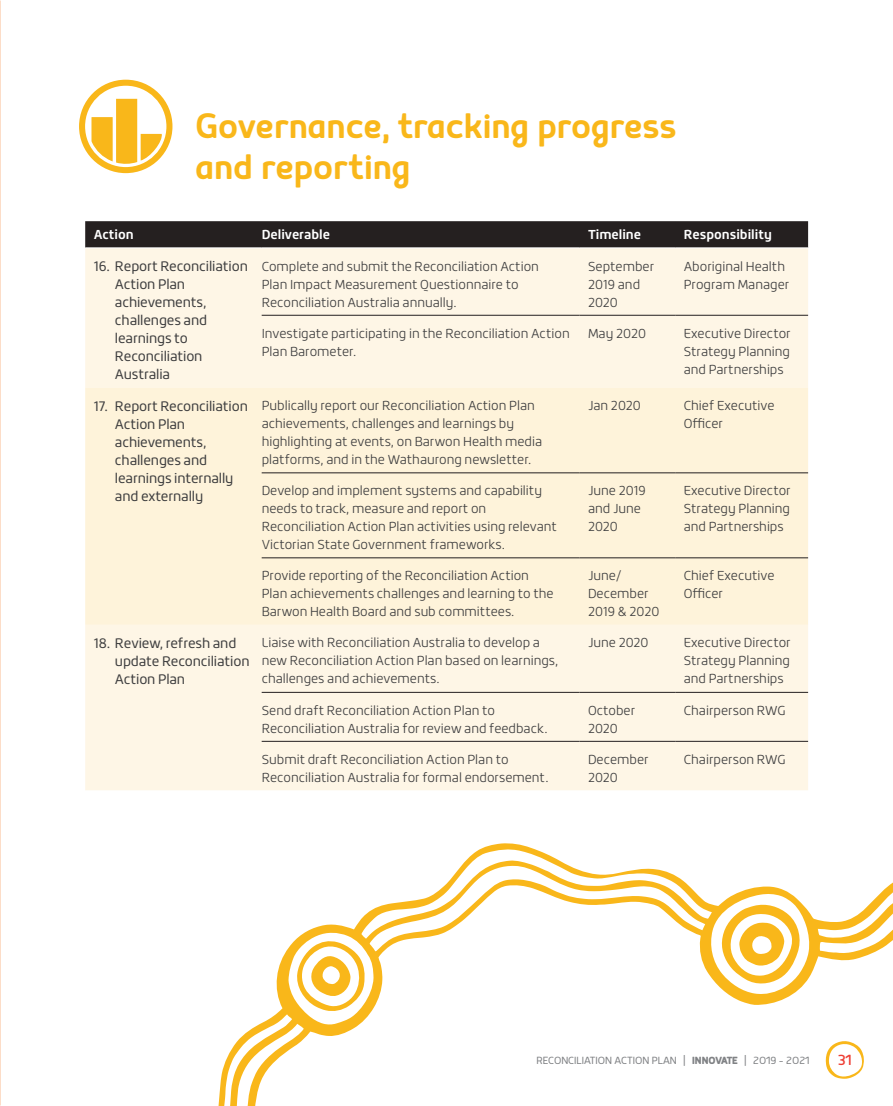
<style>
.page{position:relative;width:893px;height:1106px;background:#fff}
.page>*{position:absolute;margin:0;border:0;box-sizing:border-box;transform-origin:0 0}
.Heading_1{font:43.5px/40.5px "Mairy Regular 5";color:#f9b71a}
.t1{font:18px "Mairy";color:#ee3e34}
.Table_Heading_4{font:13.5px/18px "Roihu";letter-spacing:-.01em;color:#3e3e3f}
.Table_body{font:300 12.75px/18px "Roihu";color:#3e3e3f}
.t2{font:12.75px "Mairy Regular 4";color:#808285}
.Table_Heading_2{font:700 12.75px "Roihu";color:#fff}
.s1{font-family:"Mairy Regular 6"}
</style>
<div class="page">
<svg style="left:0;top:303px;width:1px;height:803px"></svg>
<div style="left:85px;top:221px;width:723px;height:26px;background:#252020"></div>
<div style="left:85px;top:248px;width:723px;height:542px;background:#fef6e6"></div>
<div style="left:85px;top:388px;width:723px;height:237px;background:#fef3da"></div>
<hr style="left:262px;top:557px;width:317px;height:1px;background:#231f20">
<hr style="left:579px;top:557px;width:96px;height:1px;background:#231f20">
<hr style="left:675px;top:557px;width:133px;height:1px;background:#231f20">
<hr style="left:262px;top:472px;width:317px;height:1px;background:#231f20">
<hr style="left:579px;top:472px;width:96px;height:1px;background:#231f20">
<hr style="left:675px;top:472px;width:133px;height:1px;background:#231f20">
<hr style="left:262px;top:692px;width:317px;height:1px;background:#231f20">
<hr style="left:579px;top:692px;width:96px;height:1px;background:#231f20">
<hr style="left:675px;top:692px;width:133px;height:1px;background:#231f20">
<hr style="left:262px;top:741px;width:317px;height:1px;background:#231f20">
<hr style="left:579px;top:741px;width:96px;height:1px;background:#231f20">
<hr style="left:675px;top:741px;width:133px;height:1px;background:#231f20">
<hr style="left:262px;top:315px;width:317px;height:1px;background:#231f20">
<hr style="left:579px;top:315px;width:96px;height:1px;background:#231f20">
<hr style="left:675px;top:315px;width:133px;height:1px;background:#231f20">
<svg style="left:79px;top:80px;width:93px;height:93px"></svg>
<svg style="left:218px;top:843px;width:675px;height:263px"></svg>
<p class="Heading_1" style="left:195px;top:104px;width:482px">Governance, tracking progress and reporting</p>
<p class="Table_Heading_2" style="left:94px;top:227px;width:42px">Action</p>
<p class="Table_Heading_2" style="left:262px;top:227px;width:70px">Deliverable</p>
<p class="Table_Heading_2" style="left:588px;top:227px;width:55px">Timeline</p>
<p class="Table_Heading_2" style="left:684px;top:227px;width:90px">Responsibility</p>
<p class="Table_Heading_4" style="left:115px;top:258px;width:134px;text-indent:-21px">16. Report Reconciliation<br>Action Plan achievements, challenges and learnings to<br>Reconciliation<br>Australia</p>
<p class="Table_body" style="left:262px;top:257px;width:279px">Complete and submit the Reconciliation Action<br>Plan Impact Measurement Questionnaire to<br>Reconciliation Australia annually.</p>
<p class="Table_body" style="left:588px;top:257px;width:68px">September<br>2019 and<br>2020</p>
<p class="Table_body" style="left:684px;top:257px;width:107px">Aboriginal Health<br>Program Manager</p>
<p class="Table_body" style="left:262px;top:324px;width:310px">Investigate participating in the Reconciliation Action<br>Plan Barometer.</p>
<p class="Table_body" style="left:588px;top:324px;width:59px">May 2020</p>
<p class="Table_body" style="left:684px;top:324px;width:109px;text-align:justify">Executive Director Strategy Planning and Partnerships</p>
<p class="Table_Heading_4" style="left:115px;top:397px;width:134px;text-indent:-21px">17. Report Reconciliation<br>Action Plan achievements, challenges and learnings internally and externally</p>
<p class="Table_body" style="left:262px;top:397px;width:282px">Publically report our Reconciliation Action Plan achievements, challenges and learnings by highlighting at events, on Barwon Health media platforms, and in the Wathaurong newsletter.</p>
<p class="Table_body" style="left:588px;top:397px;width:54px">Jan 2020</p>
<p class="Table_body" style="left:684px;top:397px;width:92px">Chief Executive<br>Officer</p>
<p class="Table_body" style="left:262px;top:482px;width:297px">Develop and implement systems and capability needs to track, measure and report on Reconciliation Action Plan activities using relevant Victorian State Government frameworks.</p>
<p class="Table_body" style="left:588px;top:482px;width:59px">June 2019 and June<br>2020</p>
<p class="Table_body" style="left:684px;top:482px;width:109px;text-align:justify">Executive Director Strategy Planning and Partnerships</p>
<p class="Table_body" style="left:262px;top:567px;width:294px">Provide reporting of the Reconciliation Action<br>Plan achievements challenges and learning to the<br>Barwon Health Board and sub committees.</p>
<p class="Table_body" style="left:588px;top:567px;width:73px">June/<br>December<br>2019 &amp; 2020</p>
<p class="Table_body" style="left:684px;top:567px;width:92px">Chief Executive<br>Officer</p>
<p class="Table_Heading_4" style="left:115px;top:634px;width:136px;text-indent:-21px">18. Review, refresh and update Reconciliation<br>Action Plan</p>
<p class="Table_body" style="left:262px;top:634px;width:298px">Liaise with Reconciliation Australia to develop a new Reconciliation Action Plan based on learnings, challenges and achievements.</p>
<p class="Table_body" style="left:588px;top:634px;width:62px">June 2020</p>
<p class="Table_body" style="left:684px;top:634px;width:109px;text-align:justify">Executive Director Strategy Planning and Partnerships</p>
<p class="Table_body" style="left:262px;top:701px;width:287px">Send draft Reconciliation Action Plan to<br>Reconciliation Australia for review and feedback.</p>
<p class="Table_body" style="left:588px;top:701px;width:49px">October<br>2020</p>
<p class="Table_body" style="left:684px;top:701px;width:103px">Chairperson RWG</p>
<p class="Table_body" style="left:262px;top:750px;width:288px">Submit draft Reconciliation Action Plan to<br>Reconciliation Australia for formal endorsement.</p>
<p class="Table_body" style="left:588px;top:750px;width:62px">December<br>2020</p>
<p class="Table_body" style="left:684px;top:750px;width:103px">Chairperson RWG</p>
<p class="t2" style="left:537px;top:1052px;width:274px">RECONCILIATION ACTION PLAN | <span class="s1">INNOVATE</span> | 2019 - 2021</p>
<h2 class="t1" style="left:838px;top:1049px;width:15px">31</h2>
</div>
